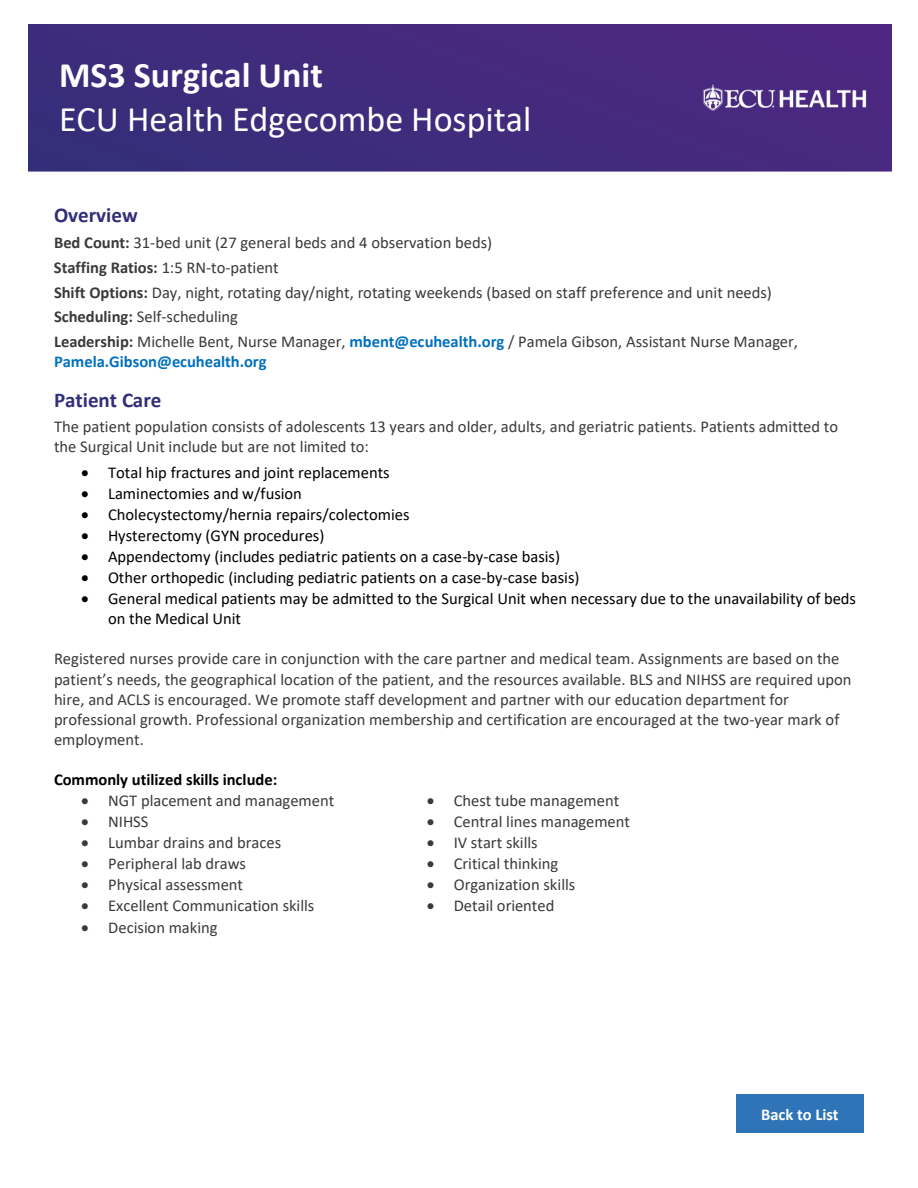
<style>
.page{position:relative;width:918px;height:1188px;background:#fff}
.page>*{position:absolute;margin:0;border:0;box-sizing:border-box;transform-origin:0 0}
.t1{font:36px "Calibri";color:#fff}
.t2{font:700 36px "Calibri";color:#fff}
.t3{font:700 21px "Calibri";color:#322e78}
.t4{font:16.5px/20.1px "Calibri";color:#3a3a3a}
.t5{font:16.5px/20.2px "Calibri";color:#000}
.t6{font:700 16.5px "Calibri";color:#000}
.t7{font:700 16.5px "Calibri";color:#0070c0}
.t8{font:700 16.5px "Calibri";color:#fff}
.s1{font-weight:700}
.s2{font-weight:700;color:#0070c0}
</style>
<div class="page">
<img style="left:28px;top:25px;width:864px;height:147px">
<div style="left:736px;top:1094px;width:128px;height:39px;background:#2f74b7"></div>
<h1 class="t2" style="left:59px;top:63px;width:265px">MS3 Surgical Unit</h1>
<h1 class="t1" style="left:59px;top:106px;width:474px">ECU Health Edgecombe Hospital</h1>
<p class="t3" style="left:54px;top:208px;width:85px">Overview</p>
<p class="t4" style="left:54px;top:232px;width:746px;line-height:24.6px"><span class="s1">Bed Count:</span> 31-bed unit (27 general beds and 4 observation beds)<br><span class="s1">Staffing Ratios:</span> 1:5 RN-to-patient<br><span class="s1">Shift Options:</span> Day, night, rotating day/night, rotating weekends (based on staff preference and unit needs)<br><span class="s1">Scheduling:</span> Self-scheduling<br><span class="s1">Leadership:</span> Michelle Bent, Nurse Manager, <span class="s2">mbent@ecuhealth.org</span> / Pamela Gibson, Assistant Nurse Manager,</p>
<p class="t7" style="left:54px;top:356px;width:214px">Pamela.Gibson@ecuhealth.org</p>
<p class="t3" style="left:54px;top:392px;width:109px">Patient Care</p>
<p class="t4" style="left:54px;top:418px;width:786px">The patient population consists of adolescents 13 years and older, adults, and geriatric patients. Patients admitted to the Surgical Unit include but are not limited to:</p>
<p class="t5" style="left:81px;top:463px;width:310px">• Total hip fractures and joint replacements</p>
<p class="t5" style="left:81px;top:484px;width:222px">• Laminectomies and w/fusion</p>
<p class="t5" style="left:81px;top:505px;width:330px">• Cholecystectomy/hernia repairs/colectomies</p>
<p class="t5" style="left:81px;top:526px;width:245px">• Hysterectomy (GYN procedures)</p>
<p class="t5" style="left:81px;top:547px;width:481px">• Appendectomy (includes pediatric patients on a case-by-case basis)</p>
<p class="t5" style="left:81px;top:568px;width:500px">• Other orthopedic (including pediatric patients on a case-by-case basis)</p>
<p class="t5" style="left:108px;top:589px;width:750px;text-indent:-27px">• General medical patients may be admitted to the Surgical Unit when necessary due to the unavailability of beds on the Medical Unit</p>
<p class="t4" style="left:54px;top:650px;width:799px">Registered nurses provide care in conjunction with the care partner and medical team. Assignments are based on the patient’s needs, the geographical location of the patient, and the resources available. BLS and NIHSS are required upon hire, and ACLS is encouraged. We promote staff development and partner with our education department for professional growth. Professional organization membership and certification are encouraged at the two-year mark of employment.</p>
<p class="t6" style="left:54px;top:774px;width:225px">Commonly utilized skills include:</p>
<p class="t4" style="left:81px;top:792px;width:255px">• NGT placement and management</p>
<p class="t4" style="left:81px;top:813px;width:69px">• NIHSS</p>
<p class="t4" style="left:81px;top:834px;width:201px">• Lumbar drains and braces</p>
<p class="t4" style="left:81px;top:855px;width:166px">• Peripheral lab draws</p>
<p class="t4" style="left:81px;top:876px;width:163px">• Physical assessment</p>
<p class="t4" style="left:81px;top:897px;width:235px">• Excellent Communication skills</p>
<p class="t4" style="left:81px;top:918px;width:138px">• Decision making</p>
<p class="t4" style="left:427px;top:792px;width:194px">• Chest tube management</p>
<p class="t4" style="left:427px;top:813px;width:205px">• Central lines management</p>
<p class="t4" style="left:427px;top:834px;width:113px">• IV start skills</p>
<p class="t4" style="left:427px;top:855px;width:133px">• Critical thinking</p>
<p class="t4" style="left:427px;top:876px;width:150px">• Organization skills</p>
<p class="t4" style="left:427px;top:897px;width:129px">• Detail oriented</p>
<p class="t8" style="left:761px;top:1108px;width:79px">Back to List</p>
</div>
